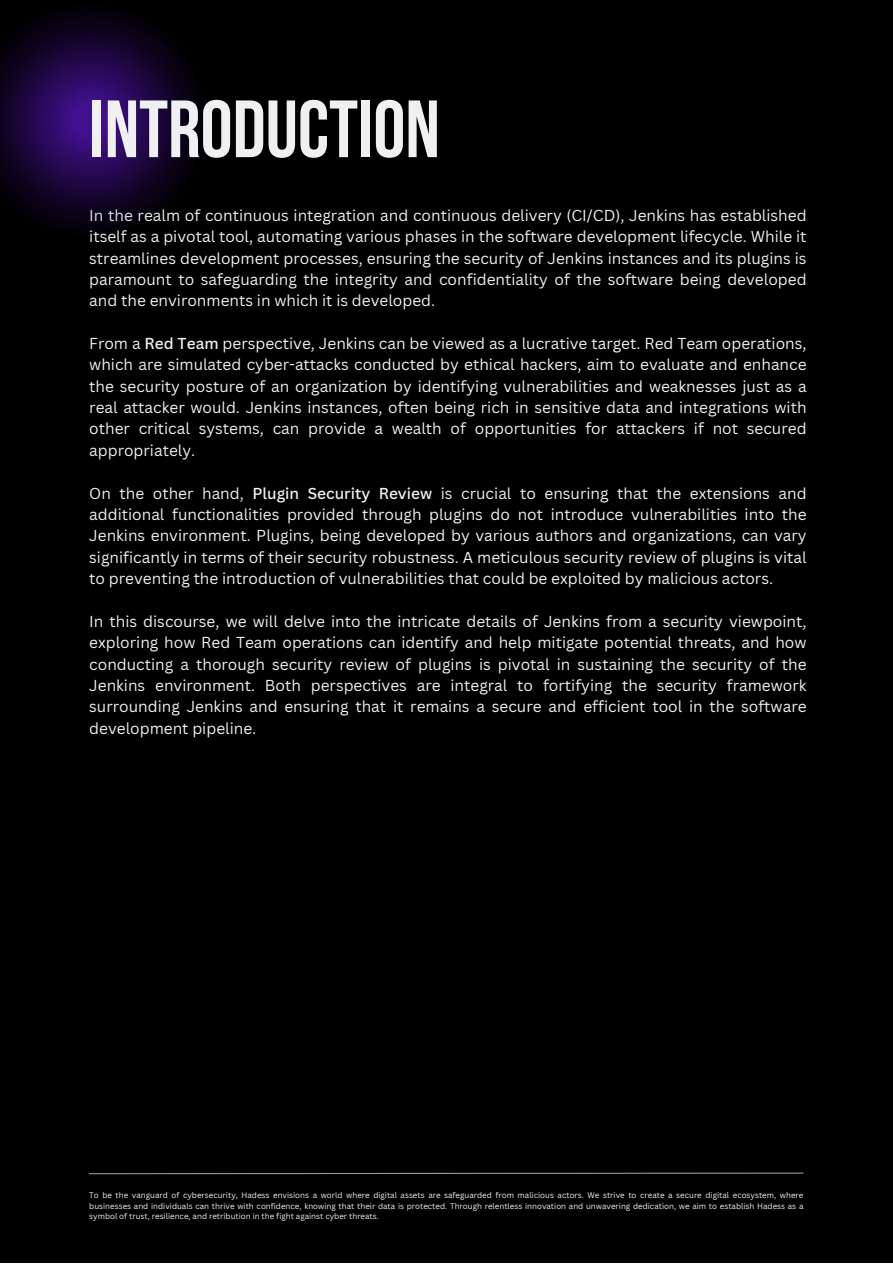
<style>
.page{position:relative;width:893px;height:1264px;background:#fff}
.page>*{position:absolute;margin:0;border:0;box-sizing:border-box;transform-origin:0 0}
.t1{font:700 80.85px "Bebas Neue";color:#eff0f2}
.t2{font:15.45px/21.3px "Canva Sans";color:#eff0f2;text-align:justify}
.t3{font:7.95px/10.6px "Canva Sans";color:#eff0f2;text-align:justify}
.s1{font-weight:500}
</style>
<div class="page">
<div style="left:0;top:0;width:892px;height:1262px;background:#000"></div>
<svg style="left:0;top:11px;width:199px;height:218px"></svg>
<svg style="left:89px;top:1172px;width:715px;height:2px"></svg>
<p class="t1" style="left:89px;top:96px;width:352px">INTRODUCTION</p>
<p class="t2" style="left:89px;top:204px;width:718px">In the realm of continuous integration and continuous delivery (CI/CD), Jenkins has established itself as a pivotal tool, automating various phases in the software development lifecycle. While it streamlines development processes, ensuring the security of Jenkins instances and its plugins is paramount to safeguarding the integrity and confidentiality of the software being developed and the environments in which it is developed.</p>
<p class="t2" style="left:89px;top:332px;width:718px">From a <span class="s1">Red Team</span> perspective, Jenkins can be viewed as a lucrative target. Red Team operations, which are simulated cyber-attacks conducted by ethical hackers, aim to evaluate and enhance the security posture of an organization by identifying vulnerabilities and weaknesses just as a real attacker would. Jenkins instances, often being rich in sensitive data and integrations with other critical systems, can provide a wealth of opportunities for attackers if not secured appropriately.</p>
<p class="t2" style="left:89px;top:482px;width:718px">On the other hand, <span class="s1">Plugin Security Review</span> is crucial to ensuring that the extensions and additional functionalities provided through plugins do not introduce vulnerabilities into the Jenkins environment. Plugins, being developed by various authors and organizations, can vary significantly in terms of their security robustness. A meticulous security review of plugins is vital to preventing the introduction of vulnerabilities that could be exploited by malicious actors.</p>
<p class="t2" style="left:89px;top:610px;width:718px">In this discourse, we will delve into the intricate details of Jenkins from a security viewpoint, exploring how Red Team operations can identify and help mitigate potential threats, and how conducting a thorough security review of plugins is pivotal in sustaining the security of the Jenkins environment. Both perspectives are integral to fortifying the security framework surrounding Jenkins and ensuring that it remains a secure and efficient tool in the software development pipeline.</p>
<p class="t3" style="left:89px;top:1189px;width:715px">To be the vanguard of cybersecurity, Hadess envisions a world where digital assets are safeguarded from malicious actors. We strive to create a secure digital ecosystem, where businesses and individuals can thrive with confidence, knowing that their data is protected. Through relentless innovation and unwavering dedication, we aim to establish Hadess as a symbol of trust, resilience, and retribution in the fight against cyber threats.</p>
</div>
